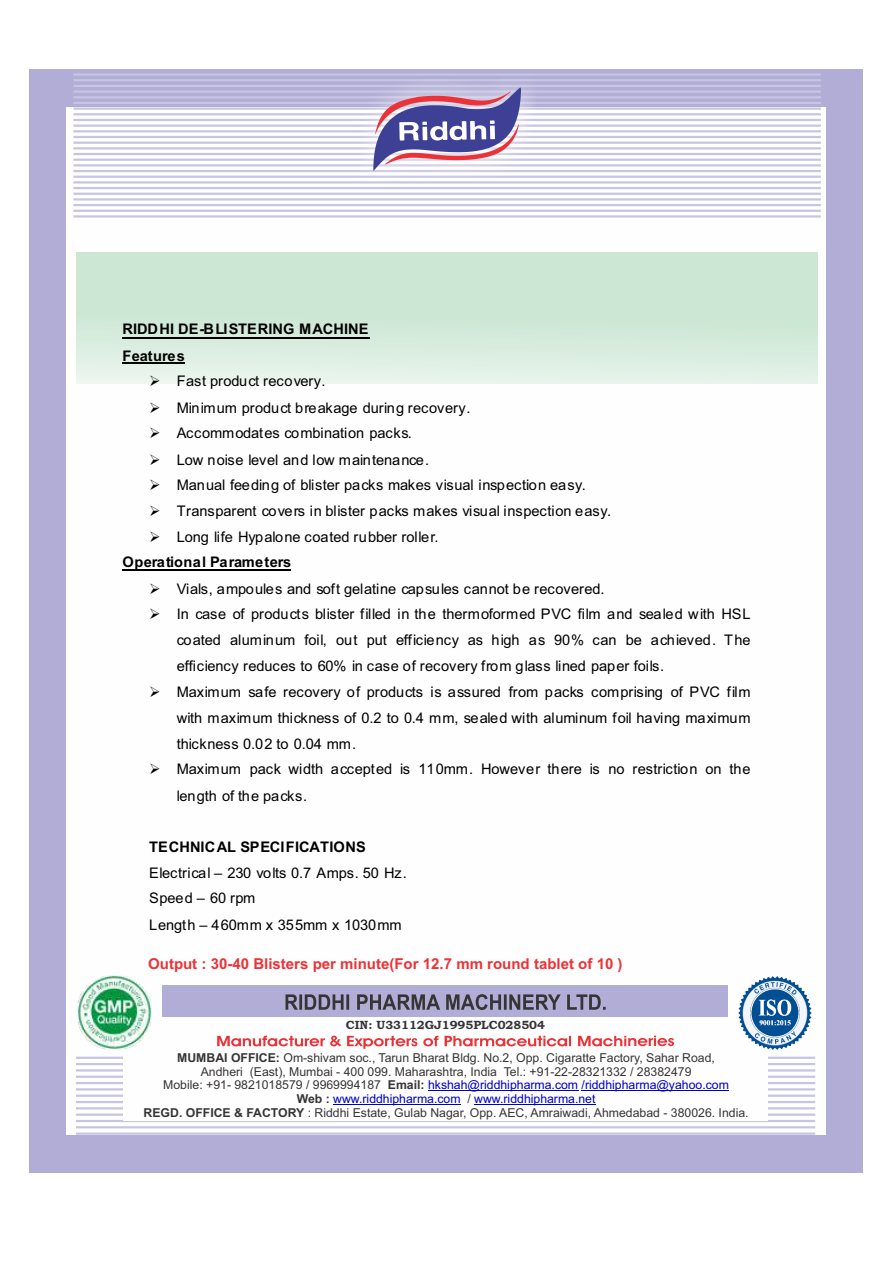
<style>
.page{position:relative;width:893px;height:1263px;background:#fff}
.page>*{position:absolute;margin:0;border:0;box-sizing:border-box;transform-origin:0 0}
.t1{font:700 15px "Arial";color:#ed3237}
.t2{font:14.7px/25.2px "Arial";letter-spacing:-.01em;color:#000}
.t3{font:700 14.7px/26.5px "Arial";color:#000}
.t4{font:12.3px/13.6px "Arial";color:#373435;text-align:center}
.t5{font:700 12px "Bookman Old Style";color:#373435}
.s1{font-weight:700}
.s2{color:#0000c4}
</style>
<div class="page">
<div style="left:29px;top:70px;width:833px;height:1103px;background:#b1add6"></div>
<div style="left:66px;top:107px;width:759px;height:1028px;background:#fefefe"></div>
<div style="left:77px;top:252px;width:741px;height:131px;background:linear-gradient(to bottom,#c5e4ce,#dfeee3)"></div>
<hr style="left:73px;top:215px;width:748px;height:3px;background:#c8c5e2">
<hr style="left:73px;top:210px;width:748px;height:2px;background:#c8c5e2">
<hr style="left:73px;top:204px;width:748px;height:2px;background:#c8c5e2">
<hr style="left:73px;top:198px;width:748px;height:3px;background:#c8c5e2">
<hr style="left:73px;top:193px;width:748px;height:2px;background:#c8c5e2">
<hr style="left:73px;top:187px;width:748px;height:2px;background:#c8c5e2">
<hr style="left:73px;top:181px;width:748px;height:3px;background:#c8c5e2">
<hr style="left:73px;top:176px;width:748px;height:2px;background:#c8c5e2">
<hr style="left:73px;top:170px;width:748px;height:2px;background:#c8c5e2">
<hr style="left:73px;top:164px;width:748px;height:2px;background:#c8c5e2">
<hr style="left:73px;top:159px;width:748px;height:2px;background:#c8c5e2">
<hr style="left:73px;top:153px;width:748px;height:2px;background:#c8c5e2">
<hr style="left:73px;top:147px;width:748px;height:2px;background:#c8c5e2">
<hr style="left:73px;top:142px;width:748px;height:2px;background:#c8c5e2">
<hr style="left:73px;top:136px;width:748px;height:2px;background:#c8c5e2">
<hr style="left:73px;top:130px;width:748px;height:2px;background:#c8c5e2">
<hr style="left:73px;top:125px;width:748px;height:2px;background:#c8c5e2">
<hr style="left:73px;top:119px;width:748px;height:2px;background:#c8c5e2">
<hr style="left:73px;top:113px;width:748px;height:2px;background:#c8c5e2">
<hr style="left:73px;top:107px;width:748px;height:3px;background:#c8c5e2">
<hr style="left:73px;top:102px;width:748px;height:2px;background:#c8c5e2">
<hr style="left:73px;top:96px;width:748px;height:2px;background:#c8c5e2">
<hr style="left:73px;top:90px;width:748px;height:3px;background:#c8c5e2">
<hr style="left:73px;top:85px;width:748px;height:2px;background:#c8c5e2">
<hr style="left:73px;top:79px;width:748px;height:2px;background:#c8c5e2">
<hr style="left:73px;top:73px;width:748px;height:3px;background:#c8c5e2">
<img style="left:356px;top:69px;width:182px;height:124px">
<svg style="left:373px;top:87px;width:148px;height:84px"></svg>
<hr style="left:122px;top:337px;width:247px;height:1px;background:#000">
<hr style="left:122px;top:362px;width:63px;height:1px;background:#000">
<hr style="left:122px;top:570px;width:169px;height:1px;background:#000">
<hr style="left:76px;top:1132px;width:739px;height:3px;background:#c8c5e2">
<hr style="left:76px;top:1126px;width:739px;height:2px;background:#c8c5e2">
<hr style="left:76px;top:1120px;width:739px;height:2px;background:#c8c5e2">
<hr style="left:76px;top:1113px;width:739px;height:3px;background:#c8c5e2">
<hr style="left:76px;top:1107px;width:739px;height:2px;background:#c8c5e2">
<hr style="left:76px;top:1101px;width:739px;height:2px;background:#c8c5e2">
<hr style="left:76px;top:1094px;width:739px;height:3px;background:#c8c5e2">
<hr style="left:76px;top:1088px;width:739px;height:2px;background:#c8c5e2">
<hr style="left:76px;top:1082px;width:739px;height:2px;background:#c8c5e2">
<hr style="left:76px;top:1075px;width:739px;height:3px;background:#c8c5e2">
<hr style="left:76px;top:1069px;width:739px;height:2px;background:#c8c5e2">
<hr style="left:76px;top:1063px;width:739px;height:2px;background:#c8c5e2">
<hr style="left:76px;top:1057px;width:739px;height:2px;background:#c8c5e2">
<div style="left:123px;top:975px;width:645px;height:146px;background:#fefefe"></div>
<div style="left:162px;top:985px;width:566px;height:32px;background:#b1add6"></div>
<svg style="left:217px;top:1035px;width:457px;height:14px"></svg>
<svg style="left:285px;top:994px;width:321px;height:16px"></svg>
<hr style="left:428px;top:1090px;width:150px;height:1px;background:#0000c4">
<hr style="left:582px;top:1090px;width:147px;height:1px;background:#0000c4">
<hr style="left:333px;top:1104px;width:128px;height:1px;background:#0000c4">
<hr style="left:474px;top:1104px;width:122px;height:1px;background:#0000c4">
<img style="left:78px;top:975px;width:74px;height:75px">
<img style="left:738px;top:976px;width:74px;height:74px">
<p class="t3" style="left:122px;top:317px;width:248px">RIDDHI DE-BLISTERING MACHINE<br>Features</p>
<p class="t2" style="left:149px;top:370px;width:178px">➢ Fast product recovery.</p>
<p class="t2" style="left:149px;top:396px;width:323px">➢ Minimum product breakage during recovery.</p>
<p class="t2" style="left:149px;top:422px;width:264px">➢ Accommodates combination packs.</p>
<p class="t2" style="left:149px;top:448px;width:282px">➢ Low noise level and low maintenance.</p>
<p class="t2" style="left:149px;top:473px;width:438px">➢ Manual feeding of blister packs makes visual inspection easy.</p>
<p class="t2" style="left:149px;top:500px;width:464px">➢ Transparent covers in blister packs makes visual inspection easy.</p>
<p class="t2" style="left:122px;top:525px;width:318px;text-indent:27px">➢ Long life Hypalone coated rubber roller.<br><span class="s1">Operational Parameters</span></p>
<p class="t2" style="left:149px;top:577px;width:457px">➢ Vials, ampoules and soft gelatine capsules cannot be recovered.</p>
<p class="t2" style="left:149px;top:602px;width:603px;line-height:26.5px;text-align:right">➢ In case of products blister filled in the thermoformed PVC film and sealed with HSL coated aluminum foil, out put efficiency as high as 90% can be achieved. The</p>
<p class="t2" style="left:177px;top:654px;width:489px">efficiency reduces to 60% in case of recovery from glass lined paper foils.</p>
<p class="t2" style="left:149px;top:681px;width:603px;text-align:right">➢ Maximum safe recovery of products is assured from packs comprising of PVC film with maximum thickness of 0.2 to 0.4 mm, sealed with aluminum foil having maximum</p>
<p class="t2" style="left:177px;top:733px;width:181px">thickness 0.02 to 0.04 mm.</p>
<p class="t2" style="left:177px;top:757px;width:575px;line-height:26.5px;text-indent:-28px">➢ Maximum pack width accepted is 110mm. However there is no restriction on the length of the packs.</p>
<p class="t3" style="left:149px;top:834px;width:218px">TECHNICAL SPECIFICATIONS</p>
<p class="t2" style="left:149px;top:862px;width:259px">Electrical – 230 volts 0.7 Amps. 50 Hz.<br>Speed – 60 rpm</p>
<p class="t2" style="left:149px;top:914px;width:254px">Length – 460mm x 355mm x 1030mm</p>
<p class="t1" style="left:148px;top:958px;width:476px">Output : 30-40 Blisters per minute(For 12.7 mm round tablet of 10 )</p>
<p class="t5" style="left:346px;top:1020px;width:201px">CIN: U33112GJ1995PLC028504</p>
<p class="t4" style="left:144px;top:1052px;width:606px"><span class="s1">MUMBAI OFFICE:</span> Om-shivam soc., Tarun Bharat Bldg. No.2, Opp. Cigaratte Factory, Sahar Road,<br>Andheri (East), Mumbai - 400 099. Maharashtra, India Tel.: +91-22-28321332 / 28382479<br>Mobile: +91- 9821018579 / 9969994187 <span class="s1">Email:</span> <span class="s2">hkshah@riddhipharma.com /riddhipharma@yahoo.com<br></span><span class="s1">Web :</span> <span class="s2">www.riddhipharma.com</span> / <span class="s2">www.riddhipharma.net<br></span><span class="s1">REGD. OFFICE &amp; FACTORY</span> : Riddhi Estate, Gulab Nagar, Opp. AEC, Amraiwadi, Ahmedabad - 380026. India.</p>
</div>
